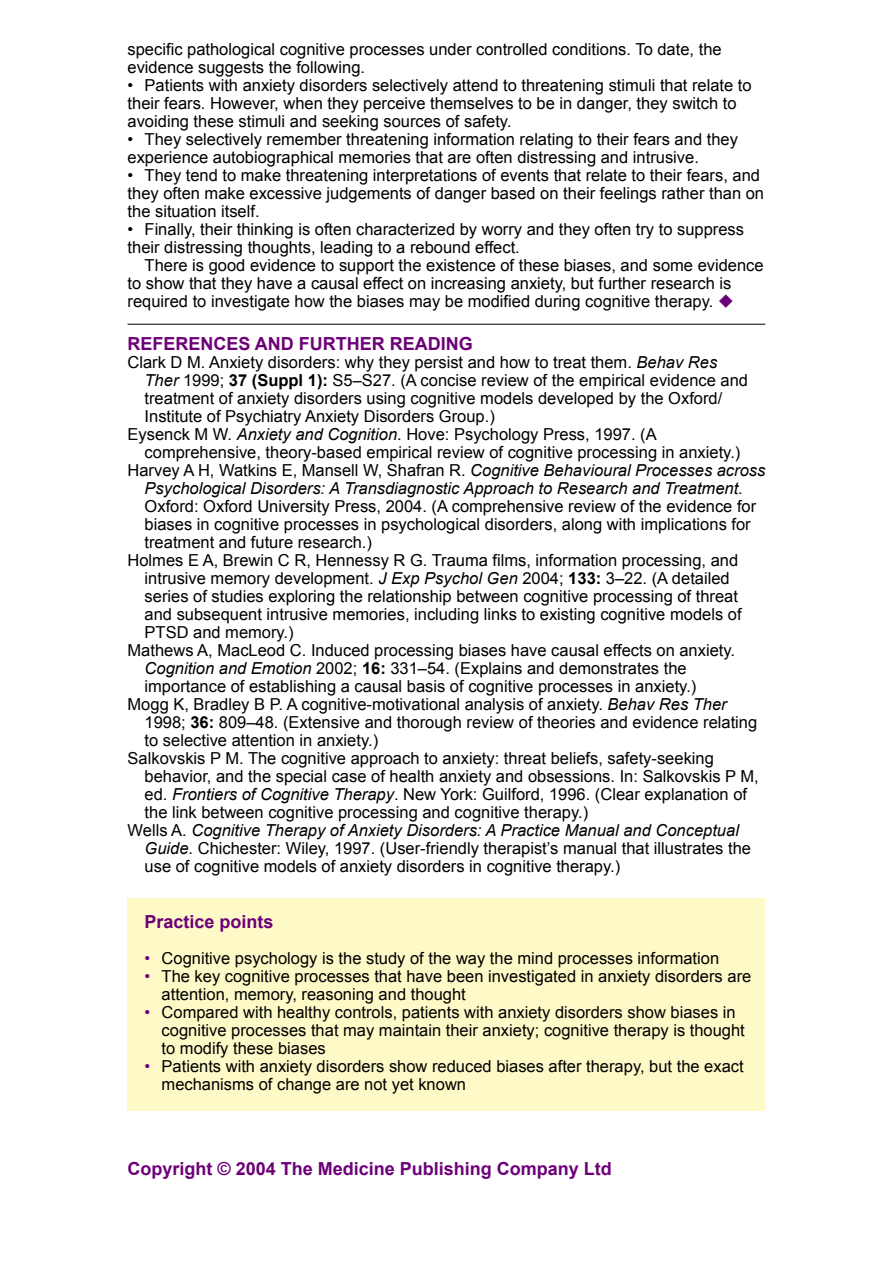
<style>
.page{position:relative;width:893px;height:1263px;background:#fff}
.page>*{position:absolute;margin:0;border:0;box-sizing:border-box;transform-origin:0 0}
.table_head{font:700 18px "Arial";color:#6d0078}
.refs_title{font:700 18px "Arial";color:#6d0078}
.refs{font:16.5px/18px "Arial";color:#000}
.body{font:16.5px/18px "Arial";color:#000}
.practice_points{font:16.5px/18px "Arial";color:#000}
.table_copy_indent{font:16.5px/18px "Arial";color:#000}
.s1{color:#6d0078}
.s2{font-style:italic}
.s3{font-weight:700}
</style>
<div class="page">
<hr style="left:128px;top:324px;width:637px;height:1px;background:#000">
<div style="left:128px;top:898px;width:637px;height:213px;background:#fefac7"></div>
<p class="body" style="left:128px;top:40px;width:596px">specific pathological cognitive processes under controlled conditions. To date, the evidence suggests the following.</p>
<p class="body" style="left:128px;top:76px;width:626px">• Patients with anxiety disorders selectively attend to threatening stimuli that relate to their fears. However, when they perceive themselves to be in danger, they switch to avoiding these stimuli and seeking sources of safety.</p>
<p class="body" style="left:128px;top:130px;width:612px">• They selectively remember threatening information relating to their fears and they experience autobiographical memories that are often distressing and intrusive.</p>
<p class="body" style="left:128px;top:166px;width:638px">• They tend to make threatening interpretations of events that relate to their fears, and they often make excessive judgements of danger based on their feelings rather than on the situation itself.</p>
<p class="body" style="left:128px;top:220px;width:618px">• Finally, their thinking is often characterized by worry and they often try to suppress their distressing thoughts, leading to a rebound effect.</p>
<p class="body" style="left:128px;top:256px;width:638px;text-indent:17px">There is good evidence to support the existence of these biases, and some evidence to show that they have a causal effect on increasing anxiety, but further research is required to investigate how the biases may be modified during cognitive therapy. <span class="s1">◆</span></p>
<p class="refs_title" style="left:128px;top:332px;width:347px">REFERENCES AND FURTHER READING</p>
<p class="refs" style="left:145px;top:353px;width:605px;text-indent:-17px">Clark D M. Anxiety disorders: why they persist and how to treat them. <span class="s2">Behav Res Ther</span> 1999; <span class="s3">37 (Suppl 1):</span> S5–S27. (A concise review of the empirical evidence and treatment of anxiety disorders using cognitive models developed by the Oxford/ Institute of Psychiatry Anxiety Disorders Group.)</p>
<p class="refs" style="left:145px;top:425px;width:597px;text-indent:-17px">Eysenck M W. <span class="s2">Anxiety and Cognition</span>. Hove: Psychology Press, 1997. (A comprehensive, theory-based empirical review of cognitive processing in anxiety.)</p>
<p class="refs" style="left:145px;top:461px;width:622px;text-indent:-17px">Harvey A H, Watkins E, Mansell W, Shafran R. <span class="s2">Cognitive Behavioural Processes across Psychological Disorders: A Transdiagnostic Approach to Research and Treatment</span>.<br>Oxford: Oxford University Press, 2004. (A comprehensive review of the evidence for biases in cognitive processes in psychological disorders, along with implications for treatment and future research.)</p>
<p class="refs" style="left:145px;top:551px;width:598px;text-indent:-17px">Holmes E A, Brewin C R, Hennessy R G. Trauma films, information processing, and intrusive memory development. <span class="s2">J Exp Psychol Gen</span> 2004; <span class="s3">133:</span> 3–22. (A detailed series of studies exploring the relationship between cognitive processing of threat and subsequent intrusive memories, including links to existing cognitive models of PTSD and memory.)</p>
<p class="refs" style="left:145px;top:641px;width:592px;text-indent:-17px">Mathews A, MacLeod C. Induced processing biases have causal effects on anxiety.<br><span class="s2">Cognition and Emotion</span> 2002; <span class="s3">16:</span> 331–54. (Explains and demonstrates the importance of establishing a causal basis of cognitive processes in anxiety.)</p>
<p class="refs" style="left:145px;top:695px;width:614px;text-indent:-17px">Mogg K, Bradley B P. A cognitive-motivational analysis of anxiety. <span class="s2">Behav Res Ther<br></span>1998; <span class="s3">36:</span> 809–48. (Extensive and thorough review of theories and evidence relating to selective attention in anxiety.)</p>
<p class="refs" style="left:145px;top:749px;width:616px;text-indent:-17px">Salkovskis P M. The cognitive approach to anxiety: threat beliefs, safety-seeking behavior, and the special case of health anxiety and obsessions. In: Salkovskis P M, ed. <span class="s2">Frontiers of Cognitive Therapy</span>. New York: Guilford, 1996. (Clear explanation of the link between cognitive processing and cognitive therapy.)</p>
<p class="refs" style="left:145px;top:821px;width:608px;text-indent:-17px">Wells A. <span class="s2">Cognitive Therapy of Anxiety Disorders: A Practice Manual and Conceptual<br>Guide</span>. Chichester: Wiley, 1997. (User-friendly therapist’s manual that illustrates the use of cognitive models of anxiety disorders in cognitive therapy.)</p>
<p class="table_head" style="left:145px;top:910px;width:131px">Practice points</p>
<p class="practice_points" style="left:145px;top:949px;width:576px"><span class="s1">•</span> Cognitive psychology is the study of the way the mind processes information</p>
<p class="practice_points" style="left:162px;top:967px;width:591px;text-indent:-17px"><span class="s1">•</span> The key cognitive processes that have been investigated in anxiety disorders are attention, memory, reasoning and thought</p>
<p class="practice_points" style="left:162px;top:1003px;width:585px;text-indent:-17px"><span class="s1">•</span> Compared with healthy controls, patients with anxiety disorders show biases in cognitive processes that may maintain their anxiety; cognitive therapy is thought to modify these biases</p>
<p class="table_copy_indent" style="left:162px;top:1057px;width:584px;text-indent:-17px"><span class="s1">•</span> Patients with anxiety disorders show reduced biases after therapy, but the exact mechanisms of change are not yet known</p>
<p class="table_head" style="left:128px;top:1157px;width:486px">Copyright © 2004 The Medicine Publishing Company Ltd</p>
</div>
